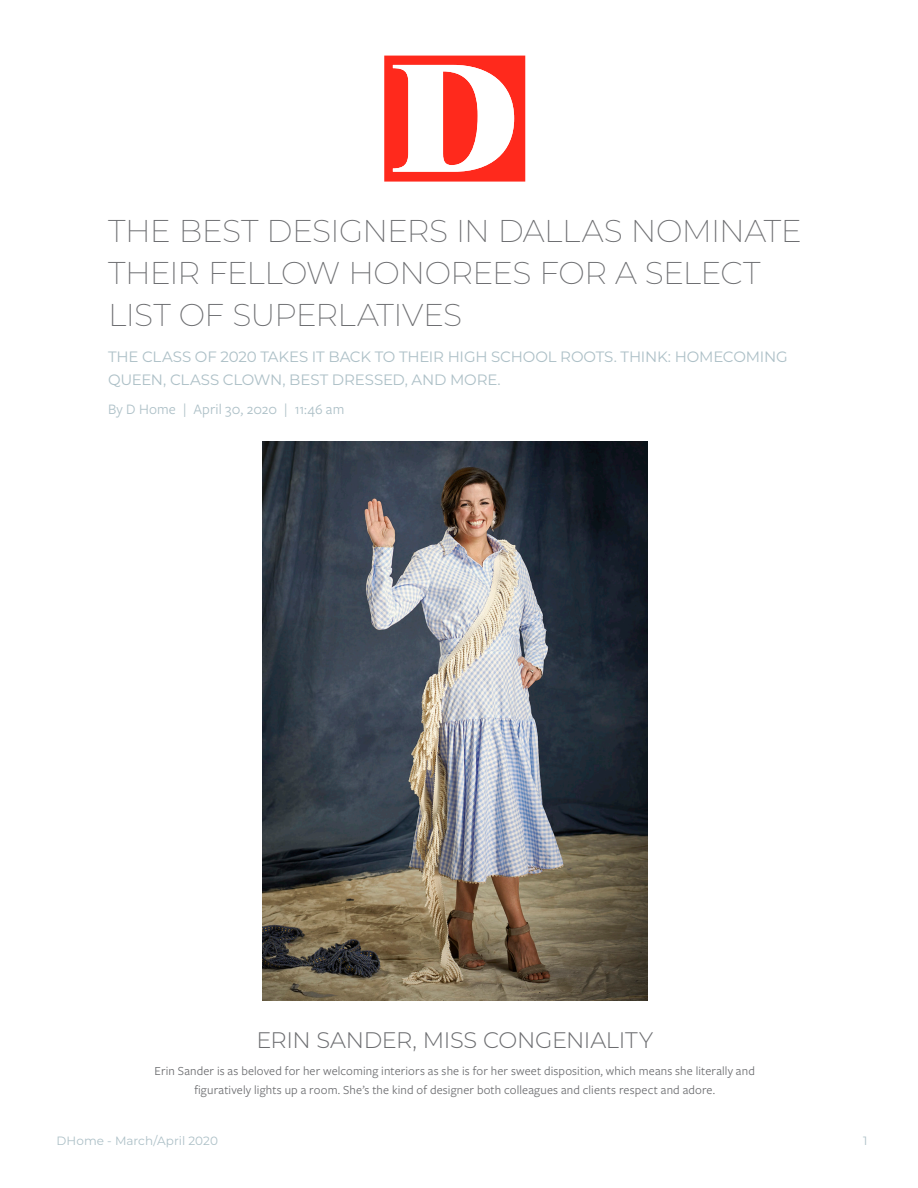
<style>
.page{position:relative;width:918px;height:1188px;background:#fff}
.page>*{position:absolute;margin:0;border:0;box-sizing:border-box;transform-origin:0 0}
.t1{font:200 31.5px/42px "Montserrat";letter-spacing:-.02em;color:#6c6d70}
.t2{font:300 22.5px "Montserrat";letter-spacing:-.015em;color:#6c6d70}
.t3{font:15px/22.5px "Montserrat";letter-spacing:-.01em;color:#adc0c7}
.t4{font:15px "Freight Sans Pro";letter-spacing:.005em;color:#adc0c7}
.t5{font:12.75px/19.5px "Freight Sans Pro";letter-spacing:.01em;color:#6c6d70;text-align:center}
.t6{font:12px "Montserrat";letter-spacing:.005em;color:#adc0c7}
</style>
<div class="page">
<img style="left:262px;top:442px;width:385px;height:559px">
<svg style="left:384px;top:56px;width:141px;height:126px"></svg>
<p class="t1" style="left:108px;top:209px;width:695px">THE BEST DESIGNERS IN DALLAS NOMINATE<br>THEIR FELLOW HONOREES FOR A SELECT<br>LIST OF SUPERLATIVES</p>
<p class="t3" style="left:108px;top:345px;width:681px">THE CLASS OF 2020 TAKES IT BACK TO THEIR HIGH SCHOOL ROOTS. THINK: HOMECOMING<br>QUEEN, CLASS CLOWN, BEST DRESSED, AND MORE.</p>
<p class="t4" style="left:108px;top:399px;width:238px">By D Home | April 30, 2020 | 11:46 am</p>
<p class="t2" style="left:256px;top:1025px;width:398px">ERIN SANDER, MISS CONGENIALITY</p>
<p class="t5" style="left:155px;top:1060px;width:602px">Erin Sander is as beloved for her welcoming interiors as she is for her sweet disposition, which means she literally and figuratively lights up a room. She’s the kind of designer both colleagues and clients respect and adore.</p>
<p class="t6" style="left:57px;top:1133px;width:163px">DHome - March/April 2020</p>
<p class="t6" style="left:863px;top:1133px;width:6px">1</p>
</div>
